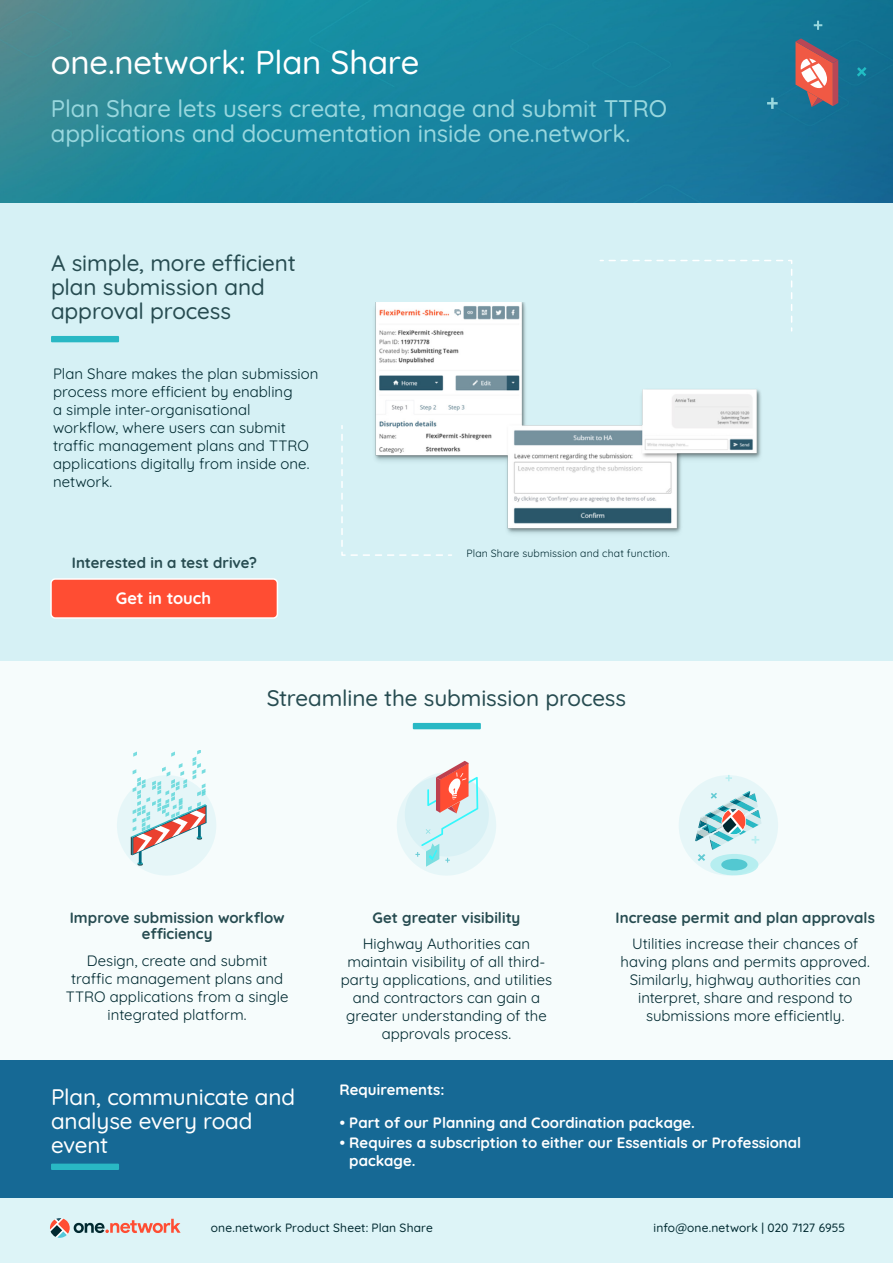
<style>
.page{position:relative;width:893px;height:1263px;background:#fff}
.page>*{position:absolute;margin:0;border:0;box-sizing:border-box;transform-origin:0 0}
.Header___Title_Block{font:500 33px "Quicksand";letter-spacing:-.005em;color:#fff}
.Header___Title_Block-2{font:500 24px/25.5px "Quicksand";letter-spacing:-.005em;color:#98d7de}
.Page_Subheaders{font:500 22.5px/24px "Quicksand";letter-spacing:-.005em;color:#274c51}
.Page_Subheaders-2{font:500 22.5px/24px "Quicksand";letter-spacing:-.005em;color:#fff}
.Body_copy{font:700 16.5px "Quicksand";color:#fff}
.Body_copy-2{font:15px/18px "Quicksand";color:#002930;text-align:center}
.Bullets_on_dark_bann{font:700 15px/18px "Quicksand";color:#fff}
.Mini_Headers{font:700 15px/16.5px "Quicksand";letter-spacing:.005em;color:#274c51;text-align:center}
.Page_Subheaders-3{font:500 12px "Quicksand";letter-spacing:.015em;color:#002930}
.t1{font:10.5px "Quicksand";letter-spacing:.015em;color:#002930}
</style>
<div class="page">
<div style="left:0;top:0;width:893px;height:1184px;background:#f6fcfc"></div>
<div style="left:0;top:1061px;width:893px;height:137px;background:#166995"></div>
<div style="left:0;top:202px;width:893px;height:459px;background:#d6f1f5"></div>
<div style="left:117px;top:775px;width:99px;height:101px;background:#e6f6f8;border-radius:50%"></div>
<div style="left:397px;top:775px;width:99px;height:101px;background:#e6f6f8;border-radius:50%"></div>
<div style="left:679px;top:775px;width:99px;height:101px;background:#e6f6f8;border-radius:50%"></div>
<svg style="left:599px;top:260px;width:194px;height:72px"></svg>
<svg style="left:341px;top:425px;width:111px;height:131px"></svg>
<div style="left:371px;top:302px;width:394px;height:238px;background:#d6f1f5"></div>
<img style="left:375px;top:302px;width:386px;height:231px">
<svg style="left:726px;top:775px;width:6px;height:6px"></svg>
<svg style="left:695px;top:791px;width:66px;height:84px"></svg>
<svg style="left:131px;top:751px;width:76px;height:115px"></svg>
<img style="left:0;top:0;width:893px;height:202px">
<div style="left:0;top:1198px;width:893px;height:65px;background:#ddf4f7"></div>
<svg style="left:50px;top:1218px;width:130px;height:20px"></svg>
<svg style="left:857px;top:67px;width:9px;height:10px"></svg>
<svg style="left:767px;top:98px;width:11px;height:11px"></svg>
<svg style="left:814px;top:21px;width:8px;height:9px"></svg>
<svg style="left:795px;top:38px;width:43px;height:69px;background:#ac7477"></svg>
<div style="left:413px;top:723px;width:68px;height:6px;background:#29b8c4"></div>
<div style="left:51px;top:336px;width:68px;height:6px;background:#29b8c4"></div>
<div style="left:51px;top:579px;width:226px;height:39px;background:#ff4d33;border-radius:4px"></div>
<div style="left:50px;top:578px;width:228px;height:41px;border:2px solid #fff;border-radius:4px"></div>
<div style="left:51px;top:1163px;width:68px;height:7px;background:#29b8c4"></div>
<div style="left:405px;top:772px;width:84px;height:84px;background:#d9f1f5;border-radius:50%"></div>
<svg style="left:415px;top:761px;width:63px;height:106px"></svg>
<p class="Header___Title_Block" style="left:51px;top:37px;width:370px">one.network: Plan Share</p>
<p class="Header___Title_Block-2" style="left:51px;top:93px;width:618px">Plan Share lets users create, manage and submit TTRO applications and documentation inside one.network.</p>
<p class="Page_Subheaders" style="left:51px;top:249px;width:246px">A simple, more efficient plan submission and approval process</p>
<p class="Body_copy-2" style="left:53px;top:363px;width:267px;text-align:left">Plan Share makes the plan submission process more efficient by enabling<br>a simple inter-organisational workflow, where users can submit traffic management plans and TTRO applications digitally from inside one. network.</p>
<p class="Mini_Headers" style="left:72px;top:553px;width:187px">Interested in a test drive?</p>
<p class="Body_copy" style="left:116px;top:585px;width:97px">Get in touch</p>
<p class="t1" style="left:466px;top:545px;width:205px">Plan Share submission and chat function.</p>
<p class="Page_Subheaders" style="left:267px;top:683px;width:361px">Streamline the submission process</p>
<p class="Mini_Headers" style="left:70px;top:907px;width:216px">Improve submission workflow efficiency</p>
<p class="Body_copy-2" style="left:66px;top:950px;width:224px">Design, create and submit traffic management plans and<br>TTRO applications from a single integrated platform.</p>
<p class="Mini_Headers" style="left:372px;top:907px;width:149px">Get greater visibility</p>
<p class="Body_copy-2" style="left:341px;top:933px;width:213px">Highway Authorities can maintain visibility of all third&shy;party applications, and utilities and contractors can gain a greater understanding of the approvals process.</p>
<p class="Mini_Headers" style="left:615px;top:907px;width:261px">Increase permit and plan approvals</p>
<p class="Body_copy-2" style="left:621px;top:933px;width:251px">Utilities increase their chances of having plans and permits approved.<br>Similarly, highway authorities can interpret, share and respond to submissions more efficiently.</p>
<p class="Page_Subheaders-2" style="left:51px;top:1082px;width:246px">Plan, communicate and analyse every road event</p>
<p class="Bullets_on_dark_bann" style="left:340px;top:1079px;width:106px">Requirements:</p>
<p class="Bullets_on_dark_bann" style="left:340px;top:1112px;width:357px">• Part of our Planning and Coordination package.</p>
<p class="Bullets_on_dark_bann" style="left:349px;top:1132px;width:453px;text-indent:-9px">• Requires a subscription to either our Essentials or Professional package.</p>
<p class="Page_Subheaders-3" style="left:211px;top:1218px;width:223px">one.network Product Sheet: Plan Share</p>
<p class="Page_Subheaders-3" style="left:654px;top:1218px;width:193px">info@one.network | 020 7127 6955</p>
</div>
